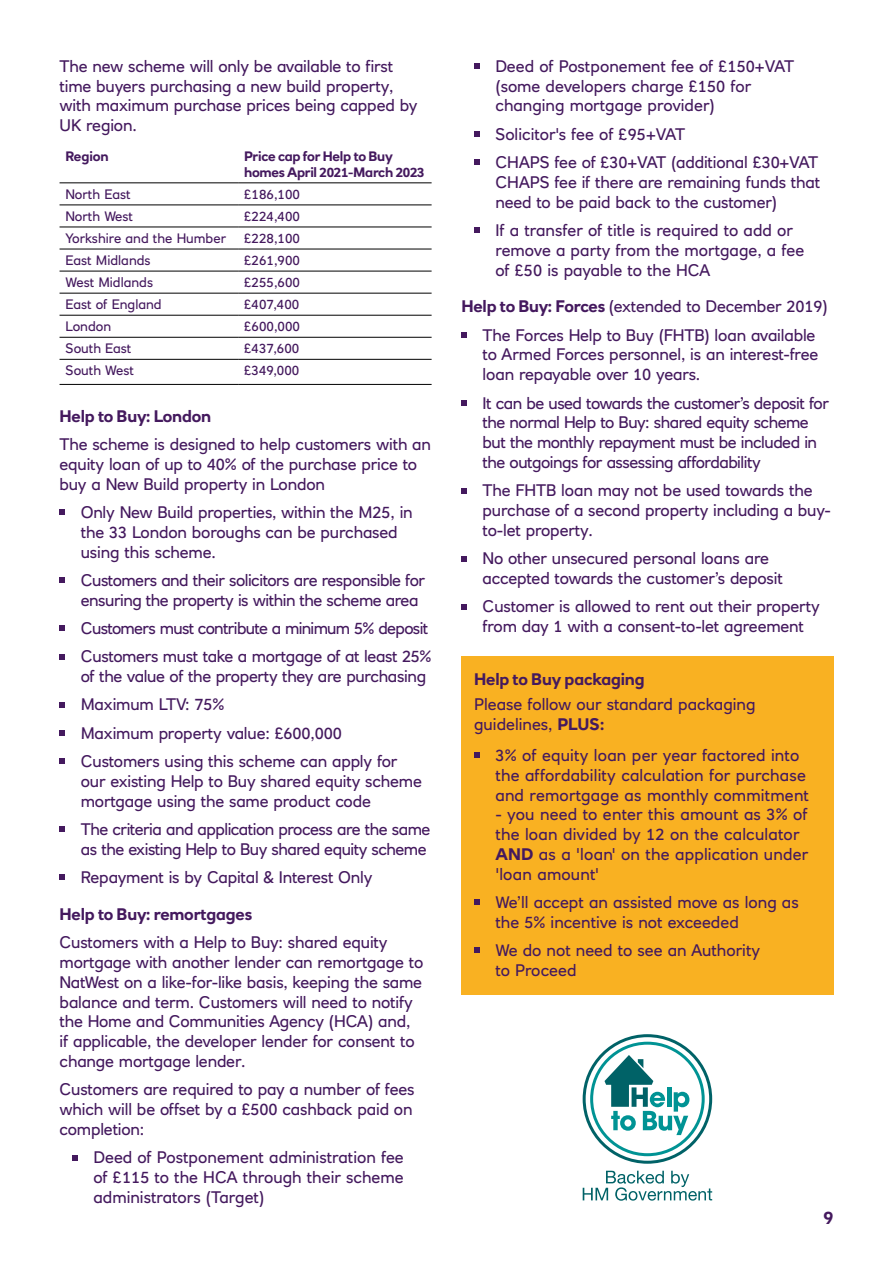
<style>
.page{position:relative;width:893px;height:1263px;background:#fff}
.page>*{position:absolute;margin:0;border:0;box-sizing:border-box;transform-origin:0 0}
.t1{font:700 18px "RN House Sans";color:#44195e}
.t2{font:16.5px/19.8px "RN House Sans";letter-spacing:-.01em;color:#44195e}
.t3{font:16.5px/19.8px "RN House Sans";letter-spacing:-.03em;color:#44195e}
.t4{font:16.5px/19.8px "RN House Sans";letter-spacing:.01em;color:#44195e}
.t5{font:16.5px/28.3px "RN House Sans";letter-spacing:-.04em;color:#44195e}
.t6{font:700 16.5px "RN House Sans";letter-spacing:-.01em;color:#44195e}
.t7{font:13.5px "RN House Sans";color:#44195e}
.t8{font:700 13.5px/16.2px "RN House Sans";letter-spacing:-.02em;color:#44195e}
.s1{font-weight:700}
</style>
<div class="page">
<svg style="left:583px;top:1171px;width:129px;height:30px"></svg>
<svg style="left:583px;top:1034px;width:129px;height:130px"></svg>
<div style="left:461px;top:657px;width:372px;height:338px;background:#f9b122"></div>
<svg style="left:60px;top:510px;width:5px;height:5px"></svg>
<svg style="left:60px;top:577px;width:5px;height:6px"></svg>
<svg style="left:60px;top:626px;width:5px;height:5px"></svg>
<svg style="left:60px;top:654px;width:5px;height:5px"></svg>
<svg style="left:60px;top:702px;width:5px;height:5px"></svg>
<svg style="left:60px;top:730px;width:5px;height:6px"></svg>
<svg style="left:60px;top:759px;width:5px;height:5px"></svg>
<svg style="left:60px;top:826px;width:5px;height:6px"></svg>
<svg style="left:60px;top:875px;width:5px;height:5px"></svg>
<svg style="left:72px;top:1155px;width:6px;height:5px"></svg>
<svg style="left:474px;top:63px;width:5px;height:6px"></svg>
<svg style="left:474px;top:131px;width:5px;height:6px"></svg>
<svg style="left:474px;top:160px;width:5px;height:5px"></svg>
<svg style="left:474px;top:228px;width:5px;height:5px"></svg>
<svg style="left:461px;top:332px;width:6px;height:6px"></svg>
<svg style="left:461px;top:400px;width:6px;height:6px"></svg>
<svg style="left:461px;top:488px;width:6px;height:5px"></svg>
<svg style="left:461px;top:556px;width:6px;height:5px"></svg>
<svg style="left:461px;top:604px;width:6px;height:5px"></svg>
<svg style="left:474px;top:752px;width:5px;height:6px"></svg>
<svg style="left:474px;top:900px;width:5px;height:5px"></svg>
<svg style="left:474px;top:948px;width:5px;height:5px"></svg>
<hr style="left:60px;top:205px;width:178px;height:1px;background:#000">
<hr style="left:238px;top:205px;width:194px;height:1px;background:#000">
<hr style="left:60px;top:227px;width:178px;height:1px;background:#000">
<hr style="left:238px;top:227px;width:194px;height:1px;background:#000">
<hr style="left:60px;top:249px;width:178px;height:1px;background:#000">
<hr style="left:238px;top:249px;width:194px;height:1px;background:#000">
<hr style="left:60px;top:271px;width:178px;height:1px;background:#000">
<hr style="left:238px;top:271px;width:194px;height:1px;background:#000">
<hr style="left:60px;top:293px;width:178px;height:1px;background:#000">
<hr style="left:238px;top:293px;width:194px;height:1px;background:#000">
<hr style="left:60px;top:315px;width:178px;height:1px;background:#000">
<hr style="left:238px;top:315px;width:194px;height:1px;background:#000">
<hr style="left:60px;top:337px;width:178px;height:1px;background:#000">
<hr style="left:238px;top:337px;width:194px;height:1px;background:#000">
<hr style="left:60px;top:359px;width:178px;height:1px;background:#000">
<hr style="left:238px;top:359px;width:194px;height:1px;background:#000">
<hr style="left:60px;top:384px;width:178px;height:1px;background:#000">
<hr style="left:238px;top:384px;width:194px;height:1px;background:#000">
<hr style="left:60px;top:182px;width:178px;height:1px;background:#000">
<hr style="left:238px;top:182px;width:194px;height:1px;background:#000">
<p class="t2" style="left:60px;top:56px;width:359px">The new scheme will only be available to first time buyers purchasing a new build property, with maximum purchase prices being capped by UK region.</p>
<p class="t8" style="left:66px;top:148px;width:45px">Region</p>
<p class="t8" style="left:244px;top:148px;width:182px">Price cap for Help to Buy homes April 2021-March 2023</p>
<p class="t7" style="left:66px;top:186px;width:67px">North East</p>
<p class="t7" style="left:244px;top:186px;width:57px">£186,100</p>
<p class="t7" style="left:66px;top:208px;width:69px">North West</p>
<p class="t7" style="left:244px;top:208px;width:57px">£224,400</p>
<p class="t7" style="left:66px;top:230px;width:162px">Yorkshire and the Humber</p>
<p class="t7" style="left:244px;top:230px;width:57px">£228,100</p>
<p class="t7" style="left:66px;top:252px;width:87px">East Midlands</p>
<p class="t7" style="left:244px;top:252px;width:57px">£261,900</p>
<p class="t7" style="left:66px;top:274px;width:89px">West Midlands</p>
<p class="t7" style="left:244px;top:274px;width:57px">£255,600</p>
<p class="t7" style="left:66px;top:296px;width:98px">East of England</p>
<p class="t7" style="left:244px;top:296px;width:57px">£407,400</p>
<p class="t7" style="left:66px;top:318px;width:47px">London</p>
<p class="t7" style="left:244px;top:318px;width:57px">£600,000</p>
<p class="t7" style="left:66px;top:340px;width:67px">South East</p>
<p class="t7" style="left:244px;top:340px;width:57px">£437,600</p>
<p class="t7" style="left:66px;top:362px;width:70px">South West</p>
<p class="t7" style="left:244px;top:362px;width:57px">£349,000</p>
<p class="t6" style="left:60px;top:406px;width:153px">Help to Buy: London</p>
<p class="t2" style="left:60px;top:434px;width:373px">The scheme is designed to help customers with an equity loan of up to 40% of the purchase price to buy a New Build property in London</p>
<p class="t2" style="left:81px;top:502px;width:333px">Only New Build properties, within the M25, in the 33 London boroughs can be purchased using this scheme.</p>
<p class="t3" style="left:81px;top:570px;width:346px">Customers and their solicitors are responsible for ensuring the property is within the scheme area</p>
<p class="t5" style="left:81px;top:614px;width:352px">Customers must contribute a minimum 5% deposit<br>Customers must take a mortgage of at least 25%</p>
<p class="t2" style="left:81px;top:662px;width:347px;line-height:28.3px">of the value of the property they are purchasing Maximum LTV: 75%<br>Maximum property value: £600,000<br>Customers using this scheme can apply for</p>
<p class="t2" style="left:81px;top:771px;width:343px">our existing Help to Buy shared equity scheme mortgage using the same product code</p>
<p class="t3" style="left:81px;top:819px;width:351px">The criteria and application process are the same as the existing Help to Buy shared equity scheme</p>
<p class="t2" style="left:81px;top:867px;width:293px">Repayment is by Capital &amp; Interest Only</p>
<p class="t6" style="left:60px;top:904px;width:194px">Help to Buy: remortgages</p>
<p class="t2" style="left:60px;top:932px;width:365px">Customers with a Help to Buy: shared equity mortgage with another lender can remortgage to NatWest on a like-for-like basis, keeping the same balance and term. Customers will need to notify the Home and Communities Agency (HCA) and, if applicable, the developer lender for consent to change mortgage lender.</p>
<p class="t2" style="left:60px;top:1079px;width:357px">Customers are required to pay a number of fees which will be offset by a £500 cashback paid on completion:</p>
<p class="t2" style="left:94px;top:1147px;width:312px;text-align:justify">Deed of Postponement administration fee of £115 to the HCA through their scheme administrators (Target)</p>
<p class="t2" style="left:495px;top:56px;width:300px">Deed of Postponement fee of £150+VAT (some developers charge £150 for changing mortgage provider)</p>
<p class="t2" style="left:495px;top:120px;width:324px;line-height:28.3px">Solicitor's fee of £95+VAT<br>CHAPS fee of £30+VAT (additional £30+VAT</p>
<p class="t2" style="left:495px;top:172px;width:326px">CHAPS fee if there are remaining funds that need to be paid back to the customer)</p>
<p class="t2" style="left:495px;top:220px;width:310px">If a transfer of title is required to add or remove a party from the mortgage, a fee of £50 is payable to the HCA</p>
<p class="t2" style="left:461px;top:292px;width:368px;line-height:28.3px;text-align:center"><span class="s1">Help to Buy: Forces</span> (extended to December 2019)<br>The Forces Help to Buy (FHTB) loan available</p>
<p class="t2" style="left:483px;top:345px;width:337px">to Armed Forces personnel, is an interest-free loan repayable over 10 years.</p>
<p class="t3" style="left:483px;top:393px;width:348px">It can be used towards the customer’s deposit for the normal Help to Buy: shared equity scheme but the monthly repayment must be included in the outgoings for assessing affordability</p>
<p class="t2" style="left:483px;top:480px;width:350px">The FHTB loan may not be used towards the purchase of a second property including a buy&shy;to-let property.</p>
<p class="t2" style="left:483px;top:548px;width:302px">No other unsecured personal loans are accepted towards the customer’s deposit</p>
<p class="t2" style="left:483px;top:596px;width:339px">Customer is allowed to rent out their property from day 1 with a consent-to-let agreement</p>
<p class="t6" style="left:474px;top:668px;width:172px">Help to Buy packaging</p>
<p class="t2" style="left:474px;top:694px;width:283px">Please follow our standard packaging guidelines, <span class="s1">PLUS:</span></p>
<p class="t4" style="left:495px;top:745px;width:315px">3% of equity loan per year factored into the affordability calculation for purchase and remortgage as monthly commitment</p>
<p class="t4" style="left:495px;top:804px;width:315px">- you need to enter this amount as 3% of the loan divided by 12 on the calculator<br><span class="s1">AND</span> as a 'loan' on the application under 'loan amount'</p>
<p class="t2" style="left:495px;top:892px;width:305px">We’ll accept an assisted move as long as the 5% incentive is not exceeded</p>
<p class="t2" style="left:495px;top:940px;width:266px">We do not need to see an Authority to Proceed</p>
<p class="t1" style="left:823px;top:1206px;width:11px">9</p>
</div>
